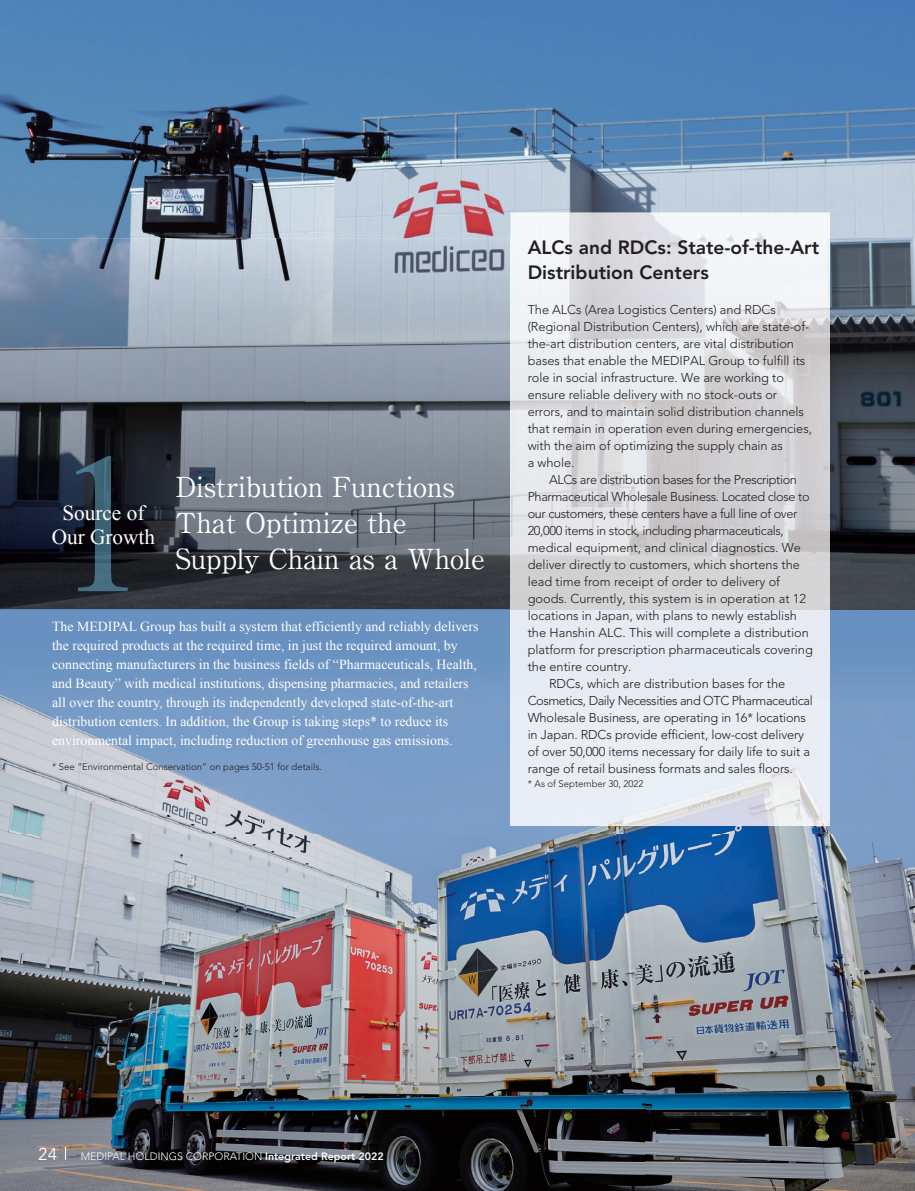
<style>
.page{position:relative;width:915px;height:1191px;background:#fff}
.page>*{position:absolute;margin:0;border:0;box-sizing:border-box;transform-origin:0 0}
.t1{font:27.6px/36.2px "A1 Mincho Std Bold 90 pv RKSJ H";color:#fff}
.t2{font:21.3px/23.4px "Times New Roman";color:#fff;text-align:center}
.t3{font:800 19.2px/24.5px "Avenir LT Std";color:#231f20}
.t4{font:16.95px "Avenir LT Std";color:#fff}
.t5{font:13.8px/19.2px "Times New Roman";color:#fff}
.t6{font:300 12.75px/17px "Avenir LT Std";letter-spacing:-.005em;color:#231f20}
.t7{font:300 12.75px "Avenir LT Std";letter-spacing:-.03em;color:#231f20}
.t8{font:300 10.65px "Avenir LT Std";color:#fff}
.t9{font:300 9.6px "Avenir LT Std";color:#231f20}
.s1{font-weight:800}
</style>
<div class="page">
<img style="left:0;top:609px;width:537px;height:225px">
<img style="left:807px;top:609px;width:107px;height:225px">
<img style="left:537px;top:825px;width:270px;height:9px">
<img style="left:0;top:0;width:914px;height:238px">
<img style="left:829px;top:238px;width:85px;height:371px">
<img style="left:0;top:238px;width:510px;height:371px">
<img style="left:0;top:834px;width:914px;height:356px">
<img style="left:510px;top:240px;width:319px;height:585px">
<img style="left:510px;top:213px;width:319px;height:27px">
<img style="left:76px;top:456px;width:52px;height:135px">
<svg style="left:65px;top:1147px;width:1px;height:13px"></svg>
<h2 class="t2" style="left:52px;top:501px;width:105px">Source of<br>Our Growth</h2>
<h1 class="t1" style="left:175px;top:472px;width:311px">Distribution Functions<br>That Optimize the<br>Supply Chain as a Whole</h1>
<p class="t5" style="left:52px;top:616px;width:427px">The MEDIPAL Group has built a system that efficiently and reliably delivers the required products at the required time, in just the required amount, by connecting manufacturers in the business fields of “Pharmaceuticals, Health, and Beauty” with medical institutions, dispensing pharmacies, and retailers all over the country, through its independently developed state-of-the-art distribution centers. In addition, the Group is taking steps* to reduce its environmental impact, including reduction of greenhouse gas emissions.</p>
<p class="t9" style="left:52px;top:761px;width:271px">* See “Environmental Conservation” on pages 50-51 for details.</p>
<h3 class="t3" style="left:527px;top:236px;width:293px">ALCs and RDCs: State-of-the-Art<br>Distribution Centers</h3>
<p class="t6" style="left:527px;top:301px;width:286px">The ALCs (Area Logistics Centers) and RDCs (Regional Distribution Centers), which are state-of&shy;the-art distribution centers, are vital distribution bases that enable the MEDIPAL Group to fulfill its role in social infrastructure. We are working to ensure reliable delivery with no stock-outs or errors, and to maintain solid distribution channels that remain in operation even during emergencies, with the aim of optimizing the supply chain as<br>a whole.</p>
<p class="t7" style="left:549px;top:473px;width:249px">ALCs are distribution bases for the Prescription</p>
<p class="t7" style="left:527px;top:490px;width:283px">Pharmaceutical Wholesale Business. Located close to</p>
<p class="t7" style="left:527px;top:507px;width:271px">our customers, these centers have a full line of over</p>
<p class="t7" style="left:527px;top:524px;width:258px">20,000 items in stock, including pharmaceuticals,</p>
<p class="t6" style="left:527px;top:539px;width:275px">medical equipment, and clinical diagnostics. We</p>
<p class="t6" style="left:527px;top:556px;width:273px">deliver directly to customers, which shortens the</p>
<p class="t6" style="left:527px;top:573px;width:254px">lead time from receipt of order to delivery of</p>
<p class="t6" style="left:527px;top:590px;width:280px">goods. Currently, this system is in operation at 12</p>
<p class="t6" style="left:527px;top:607px;width:270px">locations in Japan, with plans to newly establish</p>
<p class="t6" style="left:527px;top:624px;width:282px">the Hanshin ALC. This will complete a distribution</p>
<p class="t6" style="left:527px;top:641px;width:286px">platform for prescription pharmaceuticals covering</p>
<p class="t6" style="left:527px;top:659px;width:105px">the entire country.</p>
<p class="t6" style="left:549px;top:676px;width:238px">RDCs, which are distribution bases for the</p>
<p class="t7" style="left:527px;top:694px;width:286px">Cosmetics, Daily Necessities and OTC Pharmaceutical</p>
<p class="t6" style="left:527px;top:710px;width:280px">Wholesale Business, are operating in 16* locations</p>
<p class="t6" style="left:527px;top:727px;width:278px">in Japan. RDCs provide efficient, low-cost delivery</p>
<p class="t6" style="left:527px;top:744px;width:284px">of over 50,000 items necessary for daily life to suit a</p>
<p class="t6" style="left:527px;top:761px;width:266px">range of retail business formats and sales floors.</p>
<p class="t9" style="left:527px;top:779px;width:117px">* As of September 30, 2022</p>
<h3 class="t4" style="left:38px;top:1148px;width:20px">24</h3>
<p class="t8" style="left:81px;top:1151px;width:304px">MEDIPAL HOLDINGS CORPORATION <span class="s1">Integrated Report 2022</span></p>
</div>
